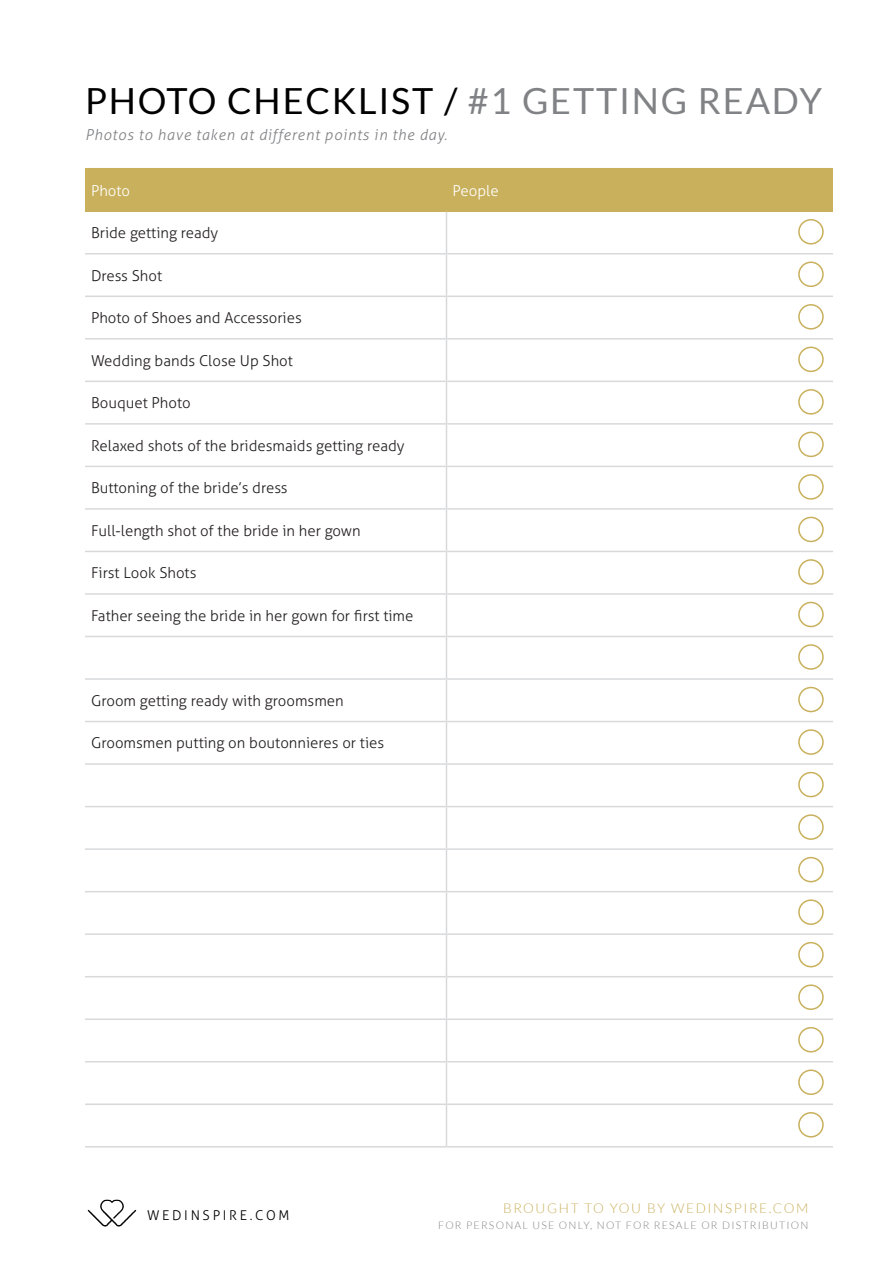
<style>
.page{position:relative;width:893px;height:1263px;background:#fff}
.page>*{position:absolute;margin:0;border:0;box-sizing:border-box;transform-origin:0 0}
.t1{font:36px "Lato";letter-spacing:.05em;color:#000}
.t2{font:300 15px "Aller";color:#231f20}
.t3{font:italic 300 15px "Aller";letter-spacing:.05em;color:#808285}
.t4{font:300 15px "Aller";color:#fff}
.t5{font:300 13.5px "Lato";letter-spacing:.12em;color:#c9b05c}
.t6{font:300 13.5px "Aller";letter-spacing:.2em;color:#000}
.t7{font:300 10.5px "Lato";letter-spacing:.12em;color:#808285}
.s1{color:#808285}
</style>
<div class="page">
<img style="left:87px;top:1199px;width:50px;height:28px">
<div style="left:85px;top:169px;width:361px;height:42px;background:#c9b05c"></div>
<div style="left:446px;top:169px;width:387px;height:42px;background:#c9b05c"></div>
<hr style="left:446px;top:212px;width:1px;height:41px;background:#d8d9db">
<hr style="left:85px;top:253px;width:361px;height:1px;background:#d8d9db">
<hr style="left:446px;top:253px;width:387px;height:1px;background:#d8d9db">
<hr style="left:446px;top:254px;width:1px;height:42px;background:#d8d9db">
<hr style="left:85px;top:296px;width:361px;height:1px;background:#d8d9db">
<hr style="left:446px;top:296px;width:387px;height:1px;background:#d8d9db">
<hr style="left:446px;top:297px;width:1px;height:41px;background:#d8d9db">
<hr style="left:85px;top:338px;width:361px;height:2px;background:#d8d9db">
<hr style="left:446px;top:338px;width:387px;height:2px;background:#d8d9db">
<hr style="left:446px;top:340px;width:1px;height:41px;background:#d8d9db">
<hr style="left:85px;top:381px;width:361px;height:1px;background:#d8d9db">
<hr style="left:446px;top:381px;width:387px;height:1px;background:#d8d9db">
<hr style="left:446px;top:382px;width:1px;height:41px;background:#d8d9db">
<hr style="left:85px;top:423px;width:361px;height:2px;background:#d8d9db">
<hr style="left:446px;top:423px;width:387px;height:2px;background:#d8d9db">
<hr style="left:446px;top:425px;width:1px;height:41px;background:#d8d9db">
<hr style="left:85px;top:466px;width:361px;height:1px;background:#d8d9db">
<hr style="left:446px;top:466px;width:387px;height:1px;background:#d8d9db">
<hr style="left:446px;top:467px;width:1px;height:41px;background:#d8d9db">
<hr style="left:85px;top:508px;width:361px;height:2px;background:#d8d9db">
<hr style="left:446px;top:508px;width:387px;height:2px;background:#d8d9db">
<hr style="left:446px;top:510px;width:1px;height:41px;background:#d8d9db">
<hr style="left:85px;top:551px;width:361px;height:1px;background:#d8d9db">
<hr style="left:446px;top:551px;width:387px;height:1px;background:#d8d9db">
<hr style="left:446px;top:552px;width:1px;height:41px;background:#d8d9db">
<hr style="left:85px;top:593px;width:361px;height:2px;background:#d8d9db">
<hr style="left:446px;top:593px;width:387px;height:2px;background:#d8d9db">
<hr style="left:446px;top:595px;width:1px;height:41px;background:#d8d9db">
<hr style="left:85px;top:636px;width:361px;height:1px;background:#d8d9db">
<hr style="left:446px;top:636px;width:387px;height:1px;background:#d8d9db">
<hr style="left:446px;top:637px;width:1px;height:41px;background:#d8d9db">
<hr style="left:85px;top:678px;width:361px;height:2px;background:#d8d9db">
<hr style="left:446px;top:678px;width:387px;height:2px;background:#d8d9db">
<hr style="left:446px;top:680px;width:1px;height:41px;background:#d8d9db">
<hr style="left:85px;top:721px;width:361px;height:1px;background:#d8d9db">
<hr style="left:446px;top:721px;width:387px;height:1px;background:#d8d9db">
<hr style="left:446px;top:722px;width:1px;height:41px;background:#d8d9db">
<hr style="left:85px;top:763px;width:361px;height:2px;background:#d8d9db">
<hr style="left:446px;top:763px;width:387px;height:2px;background:#d8d9db">
<hr style="left:446px;top:765px;width:1px;height:41px;background:#d8d9db">
<hr style="left:85px;top:806px;width:361px;height:1px;background:#d8d9db">
<hr style="left:446px;top:806px;width:387px;height:1px;background:#d8d9db">
<hr style="left:446px;top:807px;width:1px;height:41px;background:#d8d9db">
<hr style="left:85px;top:848px;width:361px;height:2px;background:#d8d9db">
<hr style="left:446px;top:848px;width:387px;height:2px;background:#d8d9db">
<hr style="left:446px;top:850px;width:1px;height:41px;background:#d8d9db">
<hr style="left:85px;top:891px;width:361px;height:1px;background:#d8d9db">
<hr style="left:446px;top:891px;width:387px;height:1px;background:#d8d9db">
<hr style="left:446px;top:892px;width:1px;height:41px;background:#d8d9db">
<hr style="left:85px;top:933px;width:361px;height:2px;background:#d8d9db">
<hr style="left:446px;top:933px;width:387px;height:2px;background:#d8d9db">
<hr style="left:446px;top:935px;width:1px;height:41px;background:#d8d9db">
<hr style="left:85px;top:976px;width:361px;height:1px;background:#d8d9db">
<hr style="left:446px;top:976px;width:387px;height:1px;background:#d8d9db">
<hr style="left:446px;top:977px;width:1px;height:41px;background:#d8d9db">
<hr style="left:85px;top:1018px;width:361px;height:2px;background:#d8d9db">
<hr style="left:446px;top:1018px;width:387px;height:2px;background:#d8d9db">
<hr style="left:446px;top:1020px;width:1px;height:41px;background:#d8d9db">
<hr style="left:85px;top:1061px;width:361px;height:1px;background:#d8d9db">
<hr style="left:446px;top:1061px;width:387px;height:1px;background:#d8d9db">
<hr style="left:446px;top:1062px;width:1px;height:41px;background:#d8d9db">
<hr style="left:85px;top:1103px;width:361px;height:2px;background:#d8d9db">
<hr style="left:446px;top:1103px;width:387px;height:2px;background:#d8d9db">
<hr style="left:446px;top:1105px;width:1px;height:41px;background:#d8d9db">
<hr style="left:85px;top:1146px;width:361px;height:1px;background:#d8d9db">
<hr style="left:446px;top:1146px;width:387px;height:1px;background:#d8d9db">
<hr style="left:85px;top:168px;width:361px;height:1px;background:#c9b05c">
<hr style="left:85px;top:210px;width:361px;height:2px;background:#c9b05c">
<hr style="left:446px;top:168px;width:387px;height:1px;background:#c9b05c">
<hr style="left:446px;top:210px;width:387px;height:2px;background:#c9b05c">
<div style="left:798px;top:219px;width:26px;height:25px;border:2px solid #c9b05c;border-radius:50%"></div>
<div style="left:798px;top:261px;width:26px;height:26px;border:2px solid #c9b05c;border-radius:50%"></div>
<div style="left:798px;top:304px;width:26px;height:26px;border:2px solid #c9b05c;border-radius:50%"></div>
<div style="left:798px;top:347px;width:26px;height:25px;border:2px solid #c9b05c;border-radius:50%"></div>
<div style="left:798px;top:389px;width:26px;height:26px;border:2px solid #c9b05c;border-radius:50%"></div>
<div style="left:798px;top:432px;width:26px;height:25px;border:2px solid #c9b05c;border-radius:50%"></div>
<div style="left:798px;top:474px;width:26px;height:26px;border:2px solid #c9b05c;border-radius:50%"></div>
<div style="left:798px;top:517px;width:26px;height:25px;border:2px solid #c9b05c;border-radius:50%"></div>
<div style="left:798px;top:559px;width:26px;height:26px;border:2px solid #c9b05c;border-radius:50%"></div>
<div style="left:798px;top:602px;width:26px;height:25px;border:2px solid #c9b05c;border-radius:50%"></div>
<div style="left:798px;top:644px;width:26px;height:26px;border:2px solid #c9b05c;border-radius:50%"></div>
<div style="left:798px;top:687px;width:26px;height:25px;border:2px solid #c9b05c;border-radius:50%"></div>
<div style="left:798px;top:729px;width:26px;height:26px;border:2px solid #c9b05c;border-radius:50%"></div>
<div style="left:798px;top:772px;width:26px;height:25px;border:2px solid #c9b05c;border-radius:50%"></div>
<div style="left:798px;top:814px;width:26px;height:26px;border:2px solid #c9b05c;border-radius:50%"></div>
<div style="left:798px;top:857px;width:26px;height:25px;border:2px solid #c9b05c;border-radius:50%"></div>
<div style="left:798px;top:899px;width:26px;height:26px;border:2px solid #c9b05c;border-radius:50%"></div>
<div style="left:798px;top:942px;width:26px;height:25px;border:2px solid #c9b05c;border-radius:50%"></div>
<div style="left:798px;top:984px;width:26px;height:26px;border:2px solid #c9b05c;border-radius:50%"></div>
<div style="left:798px;top:1027px;width:26px;height:25px;border:2px solid #c9b05c;border-radius:50%"></div>
<div style="left:798px;top:1069px;width:26px;height:26px;border:2px solid #c9b05c;border-radius:50%"></div>
<div style="left:798px;top:1112px;width:26px;height:25px;border:2px solid #c9b05c;border-radius:50%"></div>
<h1 class="t1" style="left:85px;top:81px;width:738px">PHOTO CHECKLIST / <span class="s1">#1 GETTING READY</span></h1>
<p class="t3" style="left:85px;top:125px;width:364px">Photos to have taken at different points in the day.</p>
<p class="t4" style="left:91px;top:181px;width:41px">Photo</p>
<p class="t4" style="left:452px;top:181px;width:48px">People</p>
<p class="t2" style="left:91px;top:224px;width:129px">Bride getting ready</p>
<p class="t2" style="left:91px;top:266px;width:73px">D ress Shot</p>
<p class="t2" style="left:91px;top:309px;width:212px">Photo of Shoes and Accessories</p>
<p class="t2" style="left:91px;top:351px;width:203px">Wedding bands Close Up Shot</p>
<p class="t2" style="left:91px;top:394px;width:101px">Bouquet Photo</p>
<p class="t2" style="left:91px;top:436px;width:315px">Relaxed shots of the bridesmaids getting ready</p>
<p class="t2" style="left:91px;top:479px;width:198px">Buttoning of the bride’s dress</p>
<p class="t2" style="left:91px;top:521px;width:271px">Full-length shot of the bride in her gown</p>
<p class="t2" style="left:91px;top:564px;width:107px">First Look Shots</p>
<p class="t2" style="left:91px;top:606px;width:324px">Father seeing the bride in her gown for first time</p>
<p class="t2" style="left:91px;top:691px;width:254px">Groom getting ready with groomsmen</p>
<p class="t2" style="left:91px;top:734px;width:295px">Groomsmen putting on boutonnieres or ties</p>
<p class="t6" style="left:147px;top:1207px;width:144px">Wedinspire.com</p>
<p class="t5" style="left:503px;top:1201px;width:307px">BROUGHT TO YOU BY WEDINSPIRE.COM</p>
<p class="t7" style="left:438px;top:1220px;width:37px">FOR PERSON</p>
<p class="t7" style="left:515px;top:1220px;width:26px">AL USE</p>
<p class="t7" style="left:559px;top:1220px;width:47px">ON LY, NOT</p>
<p class="t7" style="left:626px;top:1220px;width:36px">FOR RES</p>
<p class="t7" style="left:676px;top:1220px;width:54px">ALE OR DISTRI</p>
<p class="t7" style="left:762px;top:1220px;width:17px">BUTION</p>
</div>
